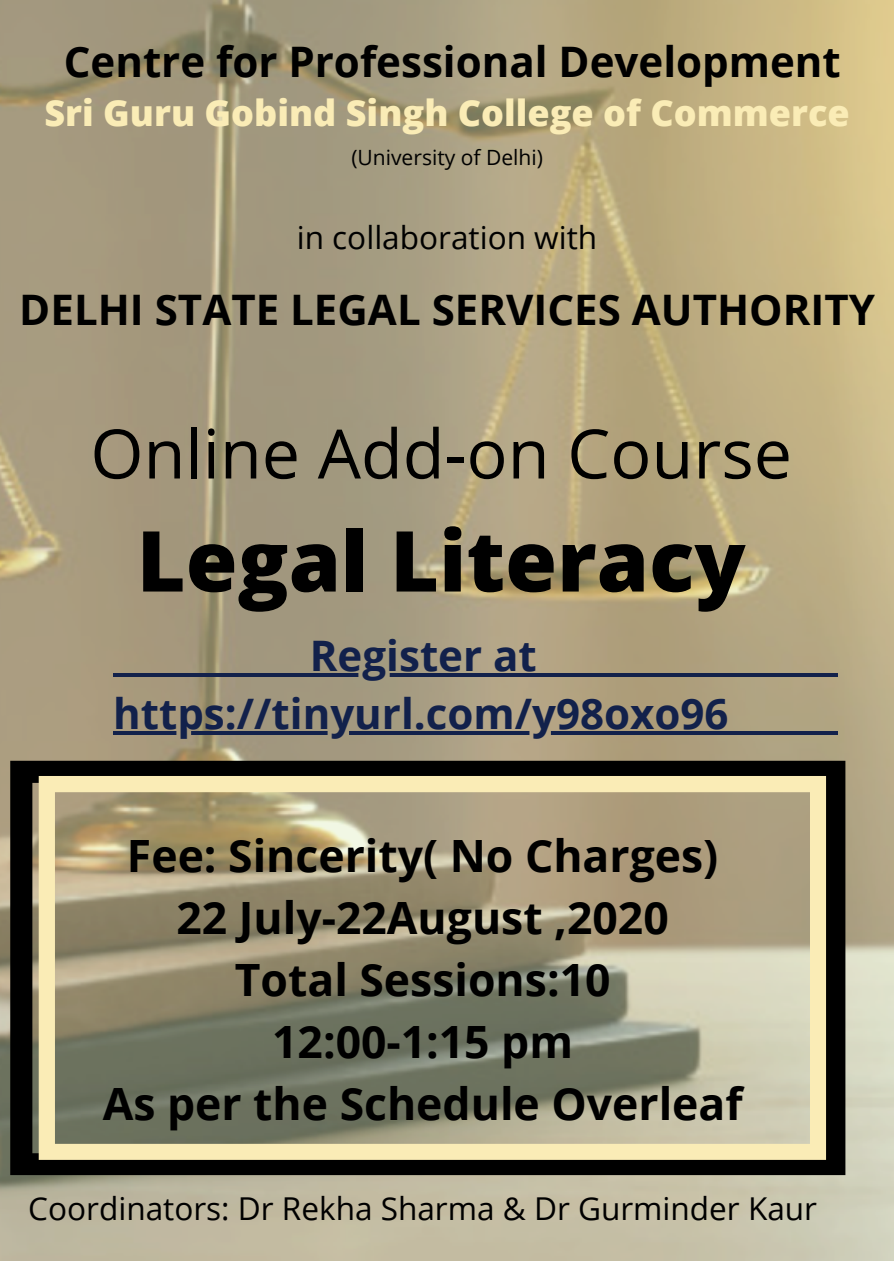
<style>
.page{position:relative;width:894px;height:1264px;background:#fff}
.page>*{position:absolute;margin:0;border:0;box-sizing:border-box;transform-origin:0 0}
.t1{font:800 84px "Open Sans";color:#000}
.t2{font:68.1px "Open Sans";color:#000}
.t3{font:700 44.4px/61.9px "Open Sans";color:#000;text-align:center}
.t4{font:700 42px "Open Sans";color:#000}
.t5{font:700 42px/58.5px "Open Sans";color:#12214b;text-align:center}
.t6{font:800 36px "Open Sans";color:#faecb6}
.t7{font:31.5px "Open Sans";color:#000}
.t8{font:21px "Open Sans";color:#000}
</style>
<div class="page">
<img style="left:0;top:0;width:893px;height:1260px">
<svg style="left:10px;top:760px;width:835px;height:415px;background:#11100c"></svg>
<svg style="left:39px;top:776px;width:786px;height:383px;background:#a69f82"></svg>
<hr style="left:113px;top:673px;width:197px;height:3px;background:#12214b">
<hr style="left:310px;top:673px;width:226px;height:3px;background:#12214b">
<hr style="left:536px;top:673px;width:301px;height:3px;background:#12214b">
<hr style="left:113px;top:731px;width:615px;height:4px;background:#12214b">
<hr style="left:728px;top:731px;width:109px;height:4px;background:#12214b">
<p class="t4" style="left:64px;top:33px;width:778px">Centre for Professional Development</p>
<p class="t6" style="left:44px;top:88px;width:806px">Sri Guru Gobind Singh College of Commerce</p>
<p class="t8" style="left:351px;top:142px;width:193px">(University of Delhi)</p>
<p class="t7" style="left:297px;top:215px;width:302px">in collaboration with</p>
<p class="t4" style="left:19px;top:280px;width:857px">DELHI STATE LEGAL SERVICES AUTHORITY</p>
<h2 class="t2" style="left:90px;top:406px;width:703px">Online Add-on Course</h2>
<h1 class="t1" style="left:137px;top:502px;width:610px">Legal Literacy</h1>
<p class="t5" style="left:113px;top:625px;width:616px">Register at https://tinyurl.com/y98oxo96</p>
<p class="t3" style="left:103px;top:824px;width:641px">Fee: Sincerity( No Charges)<br>22 July-22August ,2020<br>Total Sessions:10<br>12:00-1:15 pm<br>As per the Schedule Overleaf</p>
<p class="t7" style="left:28px;top:1186px;width:790px">Coordinators: Dr Rekha Sharma &amp; Dr Gurminder Kaur</p>
</div>
